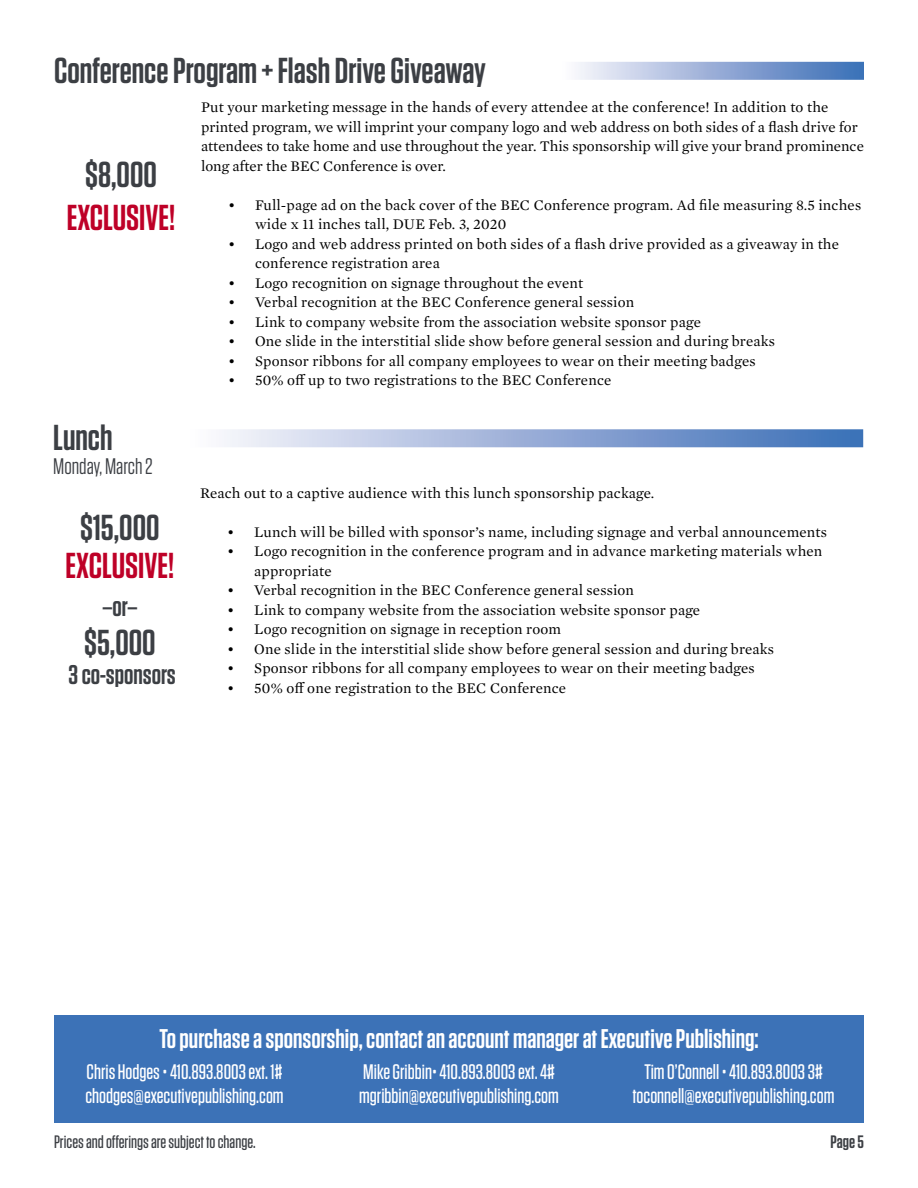
<style>
.page{position:relative;width:918px;height:1188px;background:#fff}
.page>*{position:absolute;margin:0;border:0;box-sizing:border-box;transform-origin:0 0}
.t1{font:600 36px "Tungsten";color:#3c3f44}
.t2{font:600 36px "Tungsten";color:#be0027}
.t3{font:600 27px "Tungsten";color:#fff}
.t4{font:600 27px "Tungsten";color:#3c3f44}
.t5{font:22.5px "Tungsten";color:#3c3f44}
.t6{font:500 21px/24px "Tungsten";color:#fff}
.t7{font:500 18px "Tungsten";color:#3c3f44}
.t8{font:600 18px "Tungsten";color:#3c3f44}
.t9{font:15px/19.5px "Mercury Text G1";letter-spacing:.01em;color:#000}
</style>
<div class="page">
<div style="left:54px;top:1015px;width:810px;height:108px;background:#3c72b7"></div>
<div style="left:187px;top:429px;width:676px;height:18px;background:linear-gradient(to right,#fff9fd,#386ab5)"></div>
<div style="left:561px;top:62px;width:303px;height:18px;background:linear-gradient(to right,#fef9fd,#386ab5)"></div>
<h1 class="t1" style="left:54px;top:51px;width:433px">Conference Program + Flash Drive Giveaway</h1>
<h1 class="t1" style="left:85px;top:155px;width:73px">$8,000</h1>
<h1 class="t2" style="left:67px;top:199px;width:110px">EXCLUSIVE!</h1>
<h1 class="t1" style="left:53px;top:419px;width:61px">Lunch</h1>
<h3 class="t5" style="left:53px;top:455px;width:101px">Monday, March 2</h3>
<h1 class="t1" style="left:80px;top:508px;width:81px">$15,000</h1>
<h1 class="t2" style="left:66px;top:547px;width:110px">EXCLUSIVE!</h1>
<h2 class="t4" style="left:102px;top:592px;width:37px">–or–</h2>
<h1 class="t1" style="left:84px;top:624px;width:73px">$5,000</h1>
<h2 class="t4" style="left:69px;top:660px;width:109px">3 co-sponsors</h2>
<p class="t9" style="left:201px;top:97px;width:664px">Put your marketing message in the hands of every attendee at the conference! In addition to the printed program, we will imprint your company logo and web address on both sides of a flash drive for attendees to take home and use throughout the year. This sponsorship will give your brand prominence long after the BEC Conference is over.</p>
<p class="t9" style="left:255px;top:194px;width:608px;text-indent:-27px">• Full-page ad on the back cover of the BEC Conference program. Ad file measuring 8.5 inches wide x 11 inches tall, DUE Feb. 3, 2020</p>
<p class="t9" style="left:255px;top:233px;width:585px;text-indent:-27px">• Logo and web address printed on both sides of a flash drive provided as a giveaway in the conference registration area</p>
<p class="t9" style="left:228px;top:272px;width:357px">• Logo recognition on signage throughout the event</p>
<p class="t9" style="left:228px;top:292px;width:408px">• Verbal recognition at the BEC Conference general session</p>
<p class="t9" style="left:228px;top:311px;width:474px">• Link to company website from the association website sponsor page</p>
<p class="t9" style="left:228px;top:331px;width:548px">• One slide in the interstitial slide show before general session and during breaks</p>
<p class="t9" style="left:228px;top:350px;width:529px">• Sponsor ribbons for all company employees to wear on their meeting badges</p>
<p class="t9" style="left:228px;top:370px;width:385px">• 50% off up to two registrations to the BEC Conference</p>
<p class="t9" style="left:200px;top:482px;width:456px">Reach out to a captive audience with this lunch sponsorship package.</p>
<p class="t9" style="left:227px;top:521px;width:601px">• Lunch will be billed with sponsor’s name, including signage and verbal announcements</p>
<p class="t9" style="left:254px;top:541px;width:570px;text-indent:-27px">• Logo recognition in the conference program and in advance marketing materials when appropriate</p>
<p class="t9" style="left:227px;top:580px;width:408px">• Verbal recognition in the BEC Conference general session</p>
<p class="t9" style="left:227px;top:599px;width:474px">• Link to company website from the association website sponsor page</p>
<p class="t9" style="left:227px;top:619px;width:335px">• Logo recognition on signage in reception room</p>
<p class="t9" style="left:227px;top:638px;width:548px">• One slide in the interstitial slide show before general session and during breaks</p>
<p class="t9" style="left:227px;top:658px;width:529px">• Sponsor ribbons for all company employees to wear on their meeting badges</p>
<p class="t9" style="left:227px;top:677px;width:340px">• 50% off one registration to the BEC Conference</p>
<h2 class="t3" style="left:159px;top:1024px;width:601px">To purchase a sponsorship, contact an account manager at Executive Publishing:</h2>
<h3 class="t6" style="left:85px;top:1060px;width:200px">Chris Hodges • 410.893.8003 ext. 1# chodges@executivepublishing.com</h3>
<h3 class="t6" style="left:359px;top:1060px;width:201px">Mike Gribbin• 410.893.8003 ext. 4# mgribbin@executivepublishing.com</h3>
<h3 class="t6" style="left:633px;top:1060px;width:203px;text-align:center">Tim O’Connell • 410.893.8003 3# toconnell@executivepublishing.com</h3>
<p class="t7" style="left:54px;top:1133px;width:203px">Prices and offerings are subject to change.</p>
<p class="t8" style="left:831px;top:1133px;width:35px">Page 5</p>
</div>
